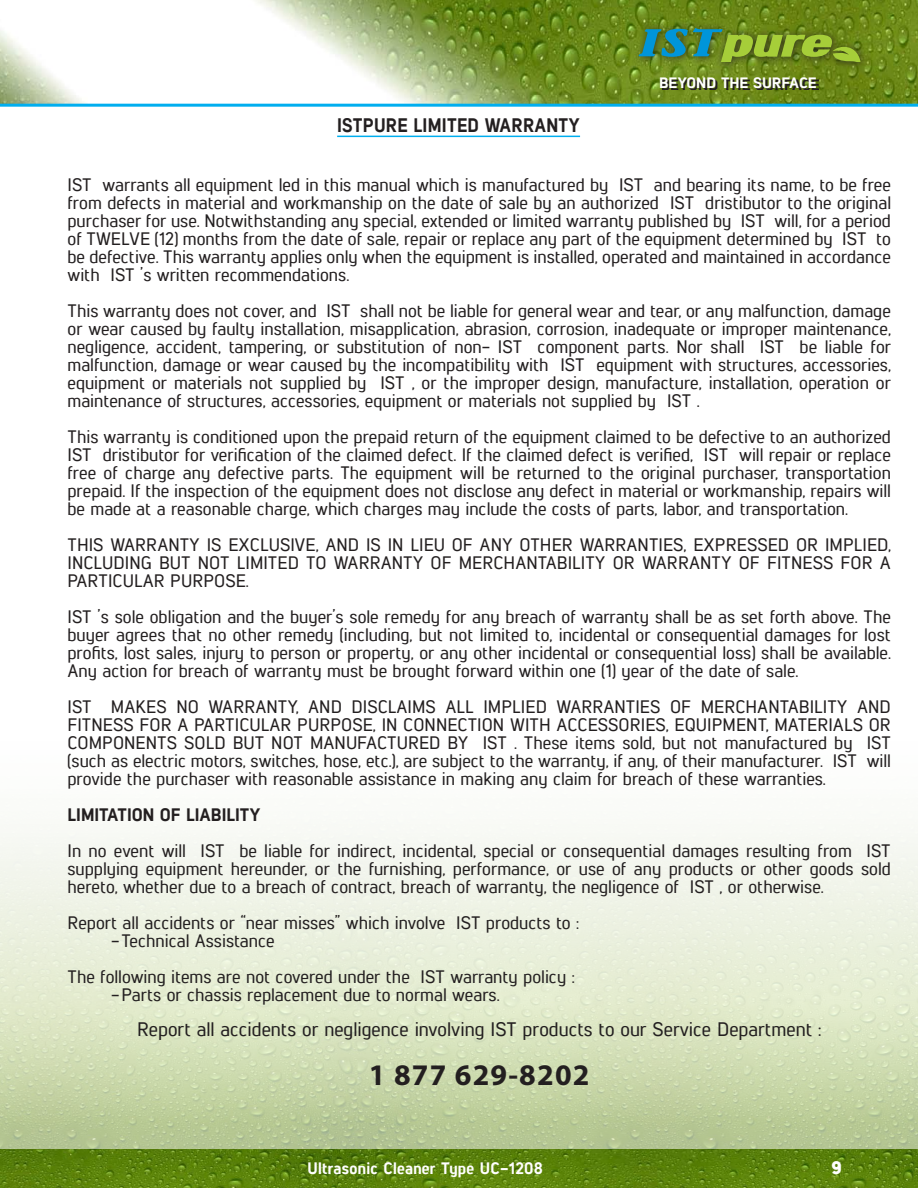
<style>
.page{position:relative;width:918px;height:1188px;background:#fff}
.page>*{position:absolute;margin:0;border:0;box-sizing:border-box;transform-origin:0 0}
.t1{font:700 30px "Myriad Pro";letter-spacing:.04em;color:#231f20}
.t2{font:19.5px "Lintel Regular 5";color:#231f20}
.Paragraph_TOC{font:19.5px "Lintel Regular 6";letter-spacing:.01em;color:#231f20;scale:.95 1}
.t3{font:18px/18px "Lintel Regular 5";color:#231f20;text-align:justify}
.t4{font:18px "Lintel Regular 6";color:#231f20}
.t5{font:18px "Lintel Regular 3";color:#fff}
.t6{font:16.5px "Lintel Regular 6";letter-spacing:.02em;color:#fff}
.t7{font:15px "Lintel Regular 6";color:#fff;scale:1.05 1}
</style>
<div class="page">
<img style="left:0;top:833px;width:918px;height:355px">
<img style="left:0;top:0;width:918px;height:104px">
<div style="left:633px;top:21px;width:236px;height:50px;background:#231f20;opacity:.75"></div>
<svg style="left:638px;top:28px;width:223px;height:34px"></svg>
<svg style="left:662px;top:79px;width:157px;height:11px"></svg>
<hr style="left:0;top:104px;width:918px;height:3px;background:#00aeef">
<hr style="left:337px;top:136px;width:243px;height:1px;background:#00aeef">
<p class="Paragraph_TOC" style="left:337px;top:111px;width:257px">ISTPURE LIMITED WARRANTY</p>
<p class="t7" style="left:659px;top:72px;width:152px">BEYOND THE SURFACE</p>
<p class="t3" style="left:68px;top:175px;width:825px">IST warrants all equipment led in this manual which is manufactured by IST and bearing its name, to be free from defects in material and workmanship on the date of sale by an authorized IST dristibutor to the original purchaser for use. Notwithstanding any special, extended or limited warranty published by IST will, for a period of TWELVE (12) months from the date of sale, repair or replace any part of the equipment determined by IST to be defective. This warranty applies only when the equipment is installed, operated and maintained in accordance with IST ’s written recommendations.</p>
<p class="t3" style="left:68px;top:301px;width:825px">This warranty does not cover, and IST shall not be liable for general wear and tear, or any malfunction, damage or wear caused by faulty installation, misapplication, abrasion, corrosion, inadequate or improper maintenance, negligence, accident, tampering, or substitution of non- IST component parts. Nor shall IST be liable for malfunction, damage or wear caused by the incompatibility with IST equipment with structures, accessories, equipment or materials not supplied by IST , or the improper design, manufacture, installation, operation or maintenance of structures, accessories, equipment or materials not supplied by IST .</p>
<p class="t3" style="left:68px;top:427px;width:825px">This warranty is conditioned upon the prepaid return of the equipment claimed to be defective to an authorized IST dristibutor for verification of the claimed defect. If the claimed defect is verified, IST will repair or replace free of charge any defective parts. The equipment will be returned to the original purchaser, transportation prepaid. If the inspection of the equipment does not disclose any defect in material or workmanship, repairs will be made at a reasonable charge, which charges may include the costs of parts, labor, and transportation.</p>
<p class="t3" style="left:68px;top:535px;width:825px">THIS WARRANTY IS EXCLUSIVE, AND IS IN LIEU OF ANY OTHER WARRANTIES, EXPRESSED OR IMPLIED, INCLUDING BUT NOT LIMITED TO WARRANTY OF MERCHANTABILITY OR WARRANTY OF FITNESS FOR A PARTICULAR PURPOSE.</p>
<p class="t3" style="left:68px;top:607px;width:825px">IST ’s sole obligation and the buyer’s sole remedy for any breach of warranty shall be as set forth above. The buyer agrees that no other remedy (including, but not limited to, incidental or consequential damages for lost profits, lost sales, injury to person or property, or any other incidental or consequential loss) shall be available.<br>Any action for breach of warranty must be brought forward within one (1) year of the date of sale.</p>
<p class="t3" style="left:68px;top:697px;width:825px">IST MAKES NO WARRANTY, AND DISCLAIMS ALL IMPLIED WARRANTIES OF MERCHANTABILITY AND FITNESS FOR A PARTICULAR PURPOSE, IN CONNECTION WITH ACCESSORIES, EQUIPMENT, MATERIALS OR COMPONENTS SOLD BUT NOT MANUFACTURED BY IST . These items sold, but not manufactured by IST (such as electric motors, switches, hose, etc.), are subject to the warranty, if any, of their manufacturer. IST will provide the purchaser with reasonable assistance in making any claim for breach of these warranties.</p>
<p class="t4" style="left:68px;top:802px;width:195px">LIMITATION OF LIABILITY</p>
<p class="t3" style="left:68px;top:841px;width:825px">In no event will IST be liable for indirect, incidental, special or consequential damages resulting from IST supplying equipment hereunder, or the furnishing, performance, or use of any products or other goods sold hereto, whether due to a breach of contract, breach of warranty, the negligence of IST , or otherwise.</p>
<p class="t3" style="left:68px;top:913px;width:513px">Report all accidents or “near misses” which involve IST products to :</p>
<p class="t3" style="left:111px;top:931px;width:165px">-Technical Assistance</p>
<p class="t3" style="left:68px;top:967px;width:509px">The following items are not covered under the IST warranty policy :</p>
<p class="t3" style="left:111px;top:985px;width:390px">-Parts or chassis replacement due to normal wears.</p>
<p class="t2" style="left:137px;top:1015px;width:686px">Report all accidents or negligence involving IST products to our Service Department :</p>
<p class="t1" style="left:369px;top:1055px;width:222px">1 877 629-8202</p>
<p class="t6" style="left:307px;top:1156px;width:237px">Ultrasonic Cleaner Type UC-1208</p>
<p class="t5" style="left:831px;top:1154px;width:12px">9</p>
</div>
